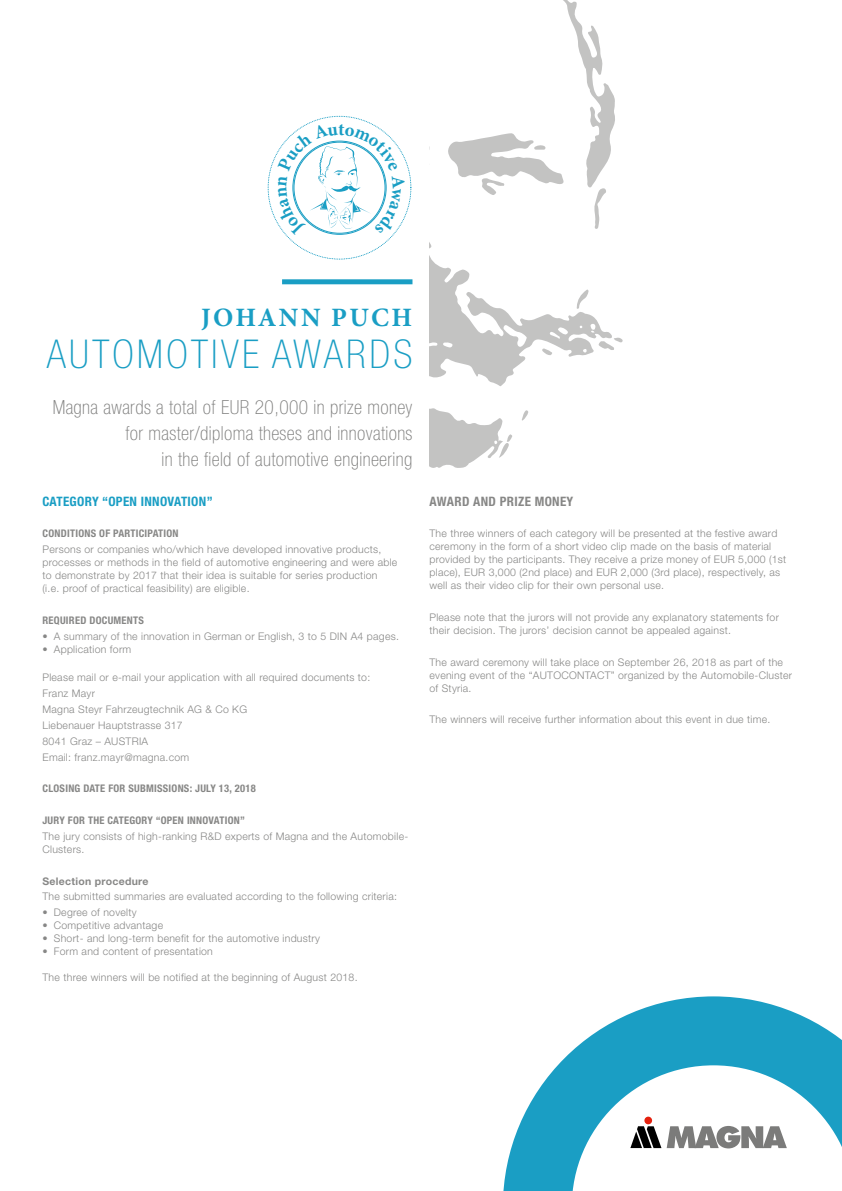
<style>
.page{position:relative;width:842px;height:1191px;background:#fff}
.page>*{position:absolute;margin:0;border:0;box-sizing:border-box;transform-origin:0 0}
.t1{font:100 condensed 39.8px "Helvetica Neue LT Pro";letter-spacing:.085em;color:#1a9ec4}
.t2{font:700 26.5px "Minion Pro";letter-spacing:.095em;color:#1a9ec4}
.t3{font:100 condensed 19.4px/25.9px "Helvetica Neue LT Pro";letter-spacing:.02em;color:#7b7b7a;text-align:right}
.t4{font:700 condensed 13px "Helvetica Neue LT Pro";letter-spacing:.025em;color:#1a9ec4}
.t5{font:700 condensed 13px "Helvetica Neue LT Pro";letter-spacing:.025em;color:#878786}
.t6{font:300 10.5px/13px "Helvetica Neue LT Pro";letter-spacing:.025em;color:#878786}
.t7{font:700 condensed 10.5px "Helvetica Neue LT Pro";letter-spacing:.025em;color:#878786}
.t8{font:700 10.5px "Helvetica Neue LT Pro";letter-spacing:.025em;color:#878786}
</style>
<div class="page">
<svg style="left:503px;top:996px;width:339px;height:195px"></svg>
<div style="left:282px;top:279px;width:130px;height:5px;background:#1a9ec4"></div>
<svg style="left:429px;top:146px;width:183px;height:322px"></svg>
<svg style="left:576px;top:289px;width:13px;height:20px"></svg>
<svg style="left:448px;top:0;width:167px;height:229px"></svg>
<svg style="left:542px;top:348px;width:11px;height:7px"></svg>
<svg style="left:522px;top:410px;width:6px;height:10px"></svg>
<svg style="left:598px;top:337px;width:25px;height:13px"></svg>
<svg style="left:499px;top:434px;width:14px;height:24px"></svg>
<svg style="left:278px;top:124px;width:127px;height:111px"></svg>
<h2 class="t2" style="left:201px;top:298px;width:213px">JOHANN PUCH</h2>
<h1 class="t1" style="left:47px;top:332px;width:367px">AUTOMOTIVE AWARDS</h1>
<h3 class="t3" style="left:53px;top:395px;width:361px">Magna awards a total of EUR 20,000 in prize money for master/diploma theses and innovations<br>in the field of automotive engineering</h3>
<p class="t4" style="left:43px;top:493px;width:172px">CATEGORY “OPEN INNOVATION”</p>
<p class="t7" style="left:43px;top:527px;width:138px">CONDITIONS OF PARTICIPATION</p>
<p class="t6" style="left:43px;top:542px;width:356px">Persons or companies who/which have developed innovative products, processes or methods in the field of automotive engineering and were able to demonstrate by 2017 that their idea is suitable for series production<br>(i.e. proof of practical feasibility) are eligible.</p>
<p class="t7" style="left:43px;top:613px;width:103px">REQUIRED DOCUMENTS</p>
<p class="t6" style="left:43px;top:629px;width:358px">• A summary of the innovation in German or English, 3 to 5 DIN A4 pages.</p>
<p class="t6" style="left:43px;top:642px;width:90px">• Application form</p>
<p class="t6" style="left:43px;top:669px;width:329px;line-height:15.8px">Please mail or e-mail your application with all required documents to:<br>Franz Mayr<br>Magna Steyr Fahrzeugtechnik AG &amp; Co KG<br>Liebenauer Hauptstrasse 317<br>8041 Graz – AUSTRIA<br>Email: franz.mayr@magna.com</p>
<p class="t7" style="left:43px;top:782px;width:215px">CLOSING DATE FOR SUBMISSIONS: JULY 13, 2018</p>
<p class="t7" style="left:43px;top:814px;width:204px">JURY FOR THE CATEGORY “OPEN INNOVATION”</p>
<p class="t6" style="left:43px;top:829px;width:367px">The jury consists of high-ranking R&amp;D experts of Magna and the Automobile-<br>Clusters.</p>
<p class="t8" style="left:43px;top:874px;width:108px">Selection procedure</p>
<p class="t6" style="left:43px;top:890px;width:356px">The submitted summaries are evaluated according to the following criteria:</p>
<p class="t6" style="left:43px;top:905px;width:96px">• Degree of novelty</p>
<p class="t6" style="left:43px;top:918px;width:122px">• Competitive advantage</p>
<p class="t6" style="left:43px;top:931px;width:279px">• Short- and long-term benefit for the automotive industry</p>
<p class="t6" style="left:43px;top:944px;width:172px">• Form and content of presentation</p>
<p class="t6" style="left:43px;top:970px;width:317px">The three winners will be notified at the beginning of August 2018.</p>
<p class="t5" style="left:429px;top:493px;width:145px">AWARD AND PRIZE MONEY</p>
<p class="t6" style="left:429px;top:527px;width:358px">The three winners of each category will be presented at the festive award ceremony in the form of a short video clip made on the basis of material provided by the participants. They receive a prize money of EUR 5,000 (1st place), EUR 3,000 (2nd place) and EUR 2,000 (3rd place), respectively, as well as their video clip for their own personal use.</p>
<p class="t6" style="left:429px;top:610px;width:351px">Please note that the jurors will not provide any explanatory statements for their decision. The jurors’ decision cannot be appealed against.</p>
<p class="t6" style="left:429px;top:655px;width:364px">The award ceremony will take place on September 26, 2018 as part of the evening event of the “AUTOCONTACT” organized by the Automobile-Cluster of Styria.</p>
<p class="t6" style="left:429px;top:713px;width:342px">The winners will receive further information about this event in due time.</p>
</div>
